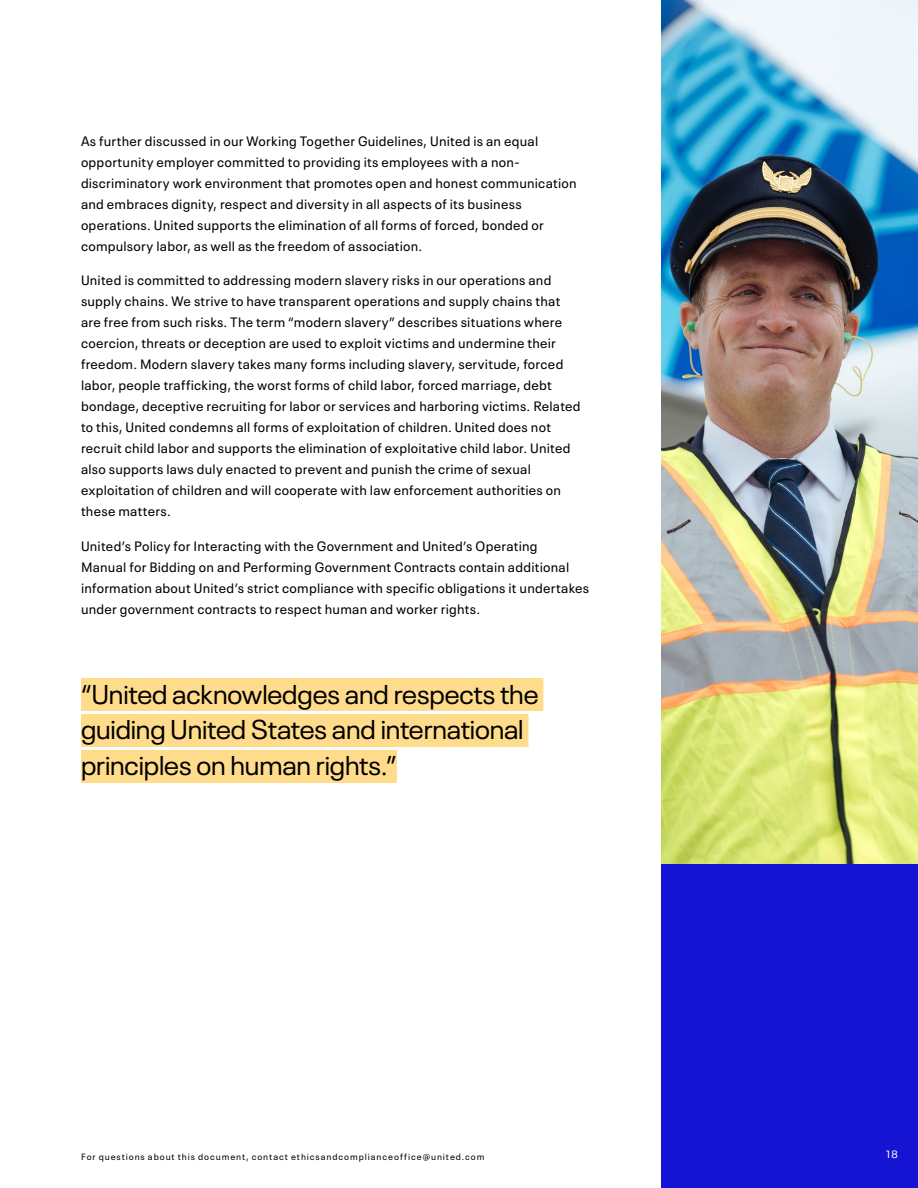
<style>
.page{position:relative;width:918px;height:1188px;background:#fff}
.page>*{position:absolute;margin:0;border:0;box-sizing:border-box;transform-origin:0 0}
.t1{font:27px/36px "Neue Plak";letter-spacing:-.005em;color:#000}
.t2{font:13.5px/21px "Neue Plak Text";letter-spacing:.015em;color:#000}
.t3{font:10.5px "Neue Plak Text";color:#fff}
.t4{font:9px "Neue Plak Text";letter-spacing:.1em;color:#000}
</style>
<div class="page">
<img style="left:662px;top:0;width:256px;height:864px">
<div style="left:662px;top:864px;width:256px;height:324px;background:#1414d2"></div>
<div style="left:81px;top:678px;width:462px;height:33px;background:#ffdc8c"></div>
<div style="left:81px;top:714px;width:447px;height:33px;background:#ffdc8c"></div>
<div style="left:81px;top:750px;width:316px;height:33px;background:#ffdc8c"></div>
<p class="t2" style="left:81px;top:129px;width:497px">As further discussed in our Working Together Guidelines, United is an equal opportunity employer committed to providing its employees with a non&shy;discriminatory work environment that promotes open and honest communication and embraces dignity, respect and diversity in all aspects of its business operations. United supports the elimination of all forms of forced, bonded or compulsory labor, as well as the freedom of association.</p>
<p class="t2" style="left:81px;top:268px;width:501px">United is committed to addressing modern slavery risks in our operations and supply chains. We strive to have transparent operations and supply chains that are free from such risks. The term “modern slavery” describes situations where coercion, threats or deception are used to exploit victims and undermine their freedom. Modern slavery takes many forms including slavery, servitude, forced labor, people trafficking, the worst forms of child labor, forced marriage, debt bondage, deceptive recruiting for labor or services and harboring victims. Related to this, United condemns all forms of exploitation of children. United does not recruit child labor and supports the elimination of exploitative child labor. United also supports laws duly enacted to prevent and punish the crime of sexual exploitation of children and will cooperate with law enforcement authorities on these matters.</p>
<p class="t2" style="left:81px;top:534px;width:510px">United’s Policy for Interacting with the Government and United’s Operating<br>Manual for Bidding on and Performing Government Contracts contain additional information about United’s strict compliance with specific obligations it undertakes under government contracts to respect human and worker rights.</p>
<h1 class="t1" style="left:81px;top:673px;width:459px">“United acknowledges and respects the guiding United States and international principles on human rights.”</h1>
<p class="t4" style="left:81px;top:1149px;width:405px">For questions about this document, contact ethicsandcomplianceoffice@united.com</p>
<p class="t3" style="left:885px;top:1146px;width:14px">18</p>
</div>
